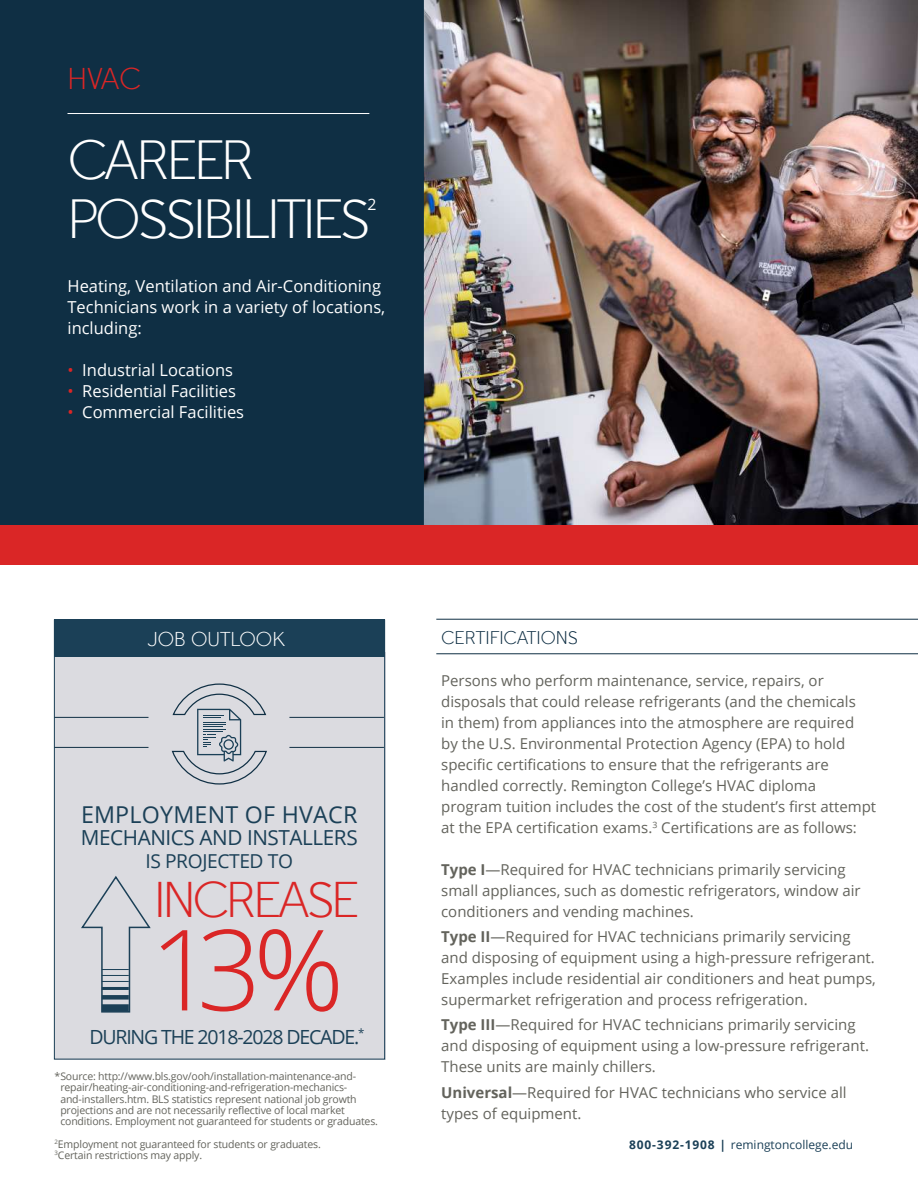
<style>
.page{position:relative;width:918px;height:1188px;background:#fff}
.page>*{position:absolute;margin:0;border:0;box-sizing:border-box;transform-origin:0 0}
.t1{font:300 112.35px "Open Sans";color:#da2626}
.t2{font:300 49.5px/59.4px "Tabarra";letter-spacing:-.06em;color:#fff}
.t3{font:300 45px "Tabarra";letter-spacing:-.07em;color:#da2626}
.t4{font:300 27px "Tabarra";color:#da2626}
.t5{font:23.25px "Open Sans";letter-spacing:.01em;color:#1b4057}
.t6{font:20.7px "Open Sans";letter-spacing:-.02em;color:#1b4057}
.t7{font:19.5px "Open Sans";letter-spacing:-.06em;color:#1b4057}
.t8{font:19.2px "Open Sans";letter-spacing:-.02em;color:#1b4057}
.t9{font:300 18px "Tabarra";color:#fff}
.t10{font:16.5px/21px "Open Sans";color:#fff}
.t11{font:300 16.5px "Tabarra";color:#0f2f44}
.t12{font:15.75px "Open Sans";color:#fff}
.t13{font:15px/21px "Open Sans";color:#63635c}
.t14{font:12px "Open Sans";color:#1b4057}
.t15{font:11.4px "Open Sans";color:#1b4057}
.t16{font:10.5px/11.2px "Open Sans";letter-spacing:-.015em;color:#63635c}
.s1{color:#da2626}
.s2{font-weight:700}
</style>
<div class="page">
<div style="left:54px;top:652px;width:331px;height:407px;background:#dbdbe0"></div>
<svg style="left:171px;top:683px;width:96px;height:102px"></svg>
<div style="left:55px;top:620px;width:330px;height:37px;background:#1b4057"></div>
<svg style="left:81px;top:876px;width:70px;height:137px"></svg>
<hr style="left:54px;top:717px;width:94px;height:1px;background:#0f2f44">
<hr style="left:54px;top:747px;width:94px;height:1px;background:#0f2f44">
<hr style="left:289px;top:717px;width:95px;height:1px;background:#0f2f44">
<hr style="left:289px;top:747px;width:95px;height:1px;background:#0f2f44">
<div style="left:0;top:0;width:918px;height:536px;background:#0f2f44"></div>
<img style="left:424px;top:0;width:494px;height:525px">
<div style="left:0;top:525px;width:918px;height:40px;background:#da2626"></div>
<hr style="left:68px;top:113px;width:301px;height:1px;background:#fff">
<hr style="left:436px;top:619px;width:482px;height:1px;background:#0f2f44">
<hr style="left:436px;top:653px;width:482px;height:1px;background:#0f2f44">
<div style="left:54px;top:620px;width:331px;height:439px;border:1px solid #1b4057"></div>
<h3 class="t4" style="left:68px;top:61px;width:75px">HVAC</h3>
<h2 class="t2" style="left:68px;top:130px;width:305px">CAREER<br>POSSIBILITIES</h2>
<p class="t12" style="left:368px;top:193px;width:11px">2</p>
<p class="t10" style="left:68px;top:275px;width:319px">Heating, Ventilation and Air-Conditioning<br>Technicians work in a variety of locations, including:</p>
<p class="t10" style="left:68px;top:359px;width:167px"><span class="s1">•</span> Industrial Locations</p>
<p class="t10" style="left:68px;top:380px;width:170px"><span class="s1">•</span> Residential Facilities</p>
<p class="t10" style="left:68px;top:401px;width:178px"><span class="s1">•</span> Commercial Facilities</p>
<p class="t9" style="left:147px;top:628px;width:139px">JOB OUTLOOK</p>
<p class="t11" style="left:441px;top:627px;width:138px">CERTIFICATIONS</p>
<p class="t13" style="left:441px;top:670px;width:437px">Persons who perform maintenance, service, repairs, or disposals that could release refrigerants (and the chemicals<br>in them) from appliances into the atmosphere are required<br>by the U.S. Environmental Protection Agency (EPA) to hold specific certifications to ensure that the refrigerants are handled correctly. Remington College’s HVAC diploma program tuition includes the cost of the student’s first attempt at the EPA certification exams.<sup>3</sup> Certifications are as follows:</p>
<p class="t13" style="left:441px;top:859px;width:421px"><span class="s2">Type I</span>—Required for HVAC technicians primarily servicing small appliances, such as domestic refrigerators, window air conditioners and vending machines.</p>
<p class="t13" style="left:441px;top:926px;width:436px"><span class="s2">Type II</span>—Required for HVAC technicians primarily servicing and disposing of equipment using a high-pressure refrigerant.<br>Examples include residential air conditioners and heat pumps, supermarket refrigeration and process refrigeration.</p>
<p class="t13" style="left:441px;top:1014px;width:429px"><span class="s2">Type III</span>—Required for HVAC technicians primarily servicing and disposing of equipment using a low-pressure refrigerant.<br>These units are mainly chillers.</p>
<p class="t13" style="left:441px;top:1081px;width:407px"><span class="s2">Universal</span>—Required for HVAC technicians who service all types of equipment.</p>
<h3 class="t5" style="left:81px;top:798px;width:278px">EMPLOYMENT OF HVACR</h3>
<h3 class="t6" style="left:81px;top:823px;width:278px">MECHANICS AND INSTALLERS</h3>
<p class="t8" style="left:145px;top:847px;width:149px">IS PROJECTED TO</p>
<h3 class="t3" style="left:154px;top:872px;width:206px">INCREASE</h3>
<h1 class="t1" style="left:150px;top:893px;width:196px">13%</h1>
<p class="t15" style="left:358px;top:1025px;width:8px">*</p>
<h3 class="t7" style="left:89px;top:1023px;width:271px">DURING THE 2018-2028 DECADE.</h3>
<p class="t16" style="left:60px;top:1070px;width:319px;text-indent:-6px">*Source: http://www.bls.gov/ooh/installation-maintenance-and&shy;repair/heating-air-conditioning-and-refrigeration-mechanics&shy;and-installers.htm. BLS statistics represent national job growth projections and are not necessarily reflective of local market conditions. Employment not guaranteed for students or graduates.</p>
<p class="t16" style="left:55px;top:1138px;width:268px"><sup>2</sup>Employment not guaranteed for students or graduates.<br><sup>3</sup>Certain restrictions may apply.</p>
<p class="t14" style="left:629px;top:1136px;width:226px"><span class="s2">800-392-1908 |</span> remingtoncollege.edu</p>
</div>
